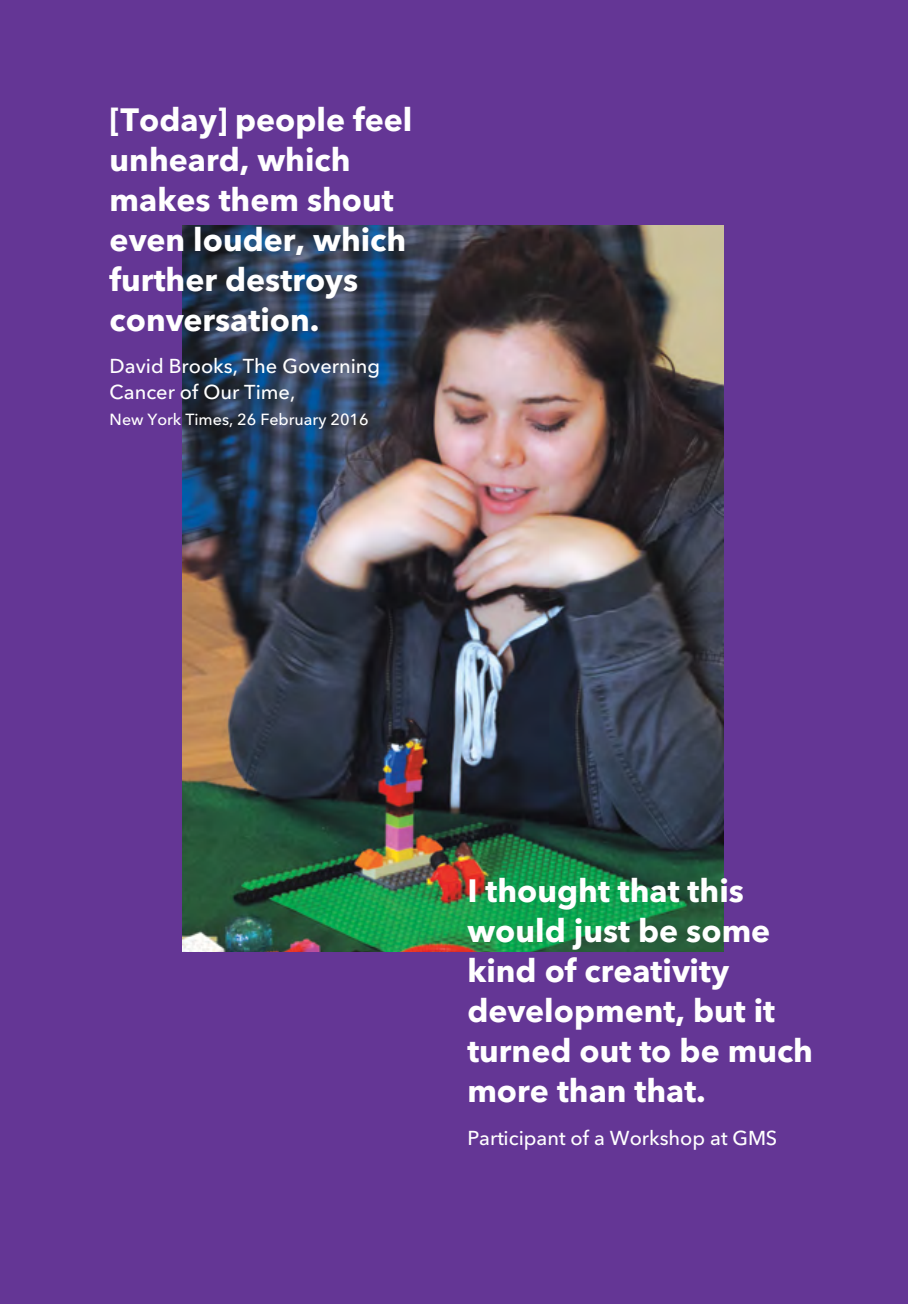
<style>
.page{position:relative;width:908px;height:1304px;background:#fff}
.page>*{position:absolute;margin:0;border:0;box-sizing:border-box;transform-origin:0 0}
.t1{font:700 32px/40px "Avenir Next LT Pro";color:#fff}
.t2{font:500 20px/26px "Avenir Next LT Pro";color:#fff}
.t3{font:500 16px "Avenir Next LT Pro";color:#fff}
</style>
<div class="page">
<div style="left:0;top:0;width:907px;height:1304px;background:#643695"></div>
<img style="left:182px;top:226px;width:541px;height:725px">
<p class="t1" style="left:110px;top:99px;width:304px">[Today] people feel unheard, which makes them shout even louder, which further destroys conversation.</p>
<p class="t2" style="left:110px;top:352px;width:272px">David Brooks, The Governing<br>Cancer of Our Time,</p>
<p class="t3" style="left:110px;top:406px;width:260px">New York Times, 26 February 2016</p>
<p class="t1" style="left:467px;top:871px;width:347px">I thought that this would just be some kind of creativity development, but it turned out to be much more than that.</p>
<p class="t2" style="left:467px;top:1124px;width:311px">Participant of a Workshop at GMS</p>
</div>
